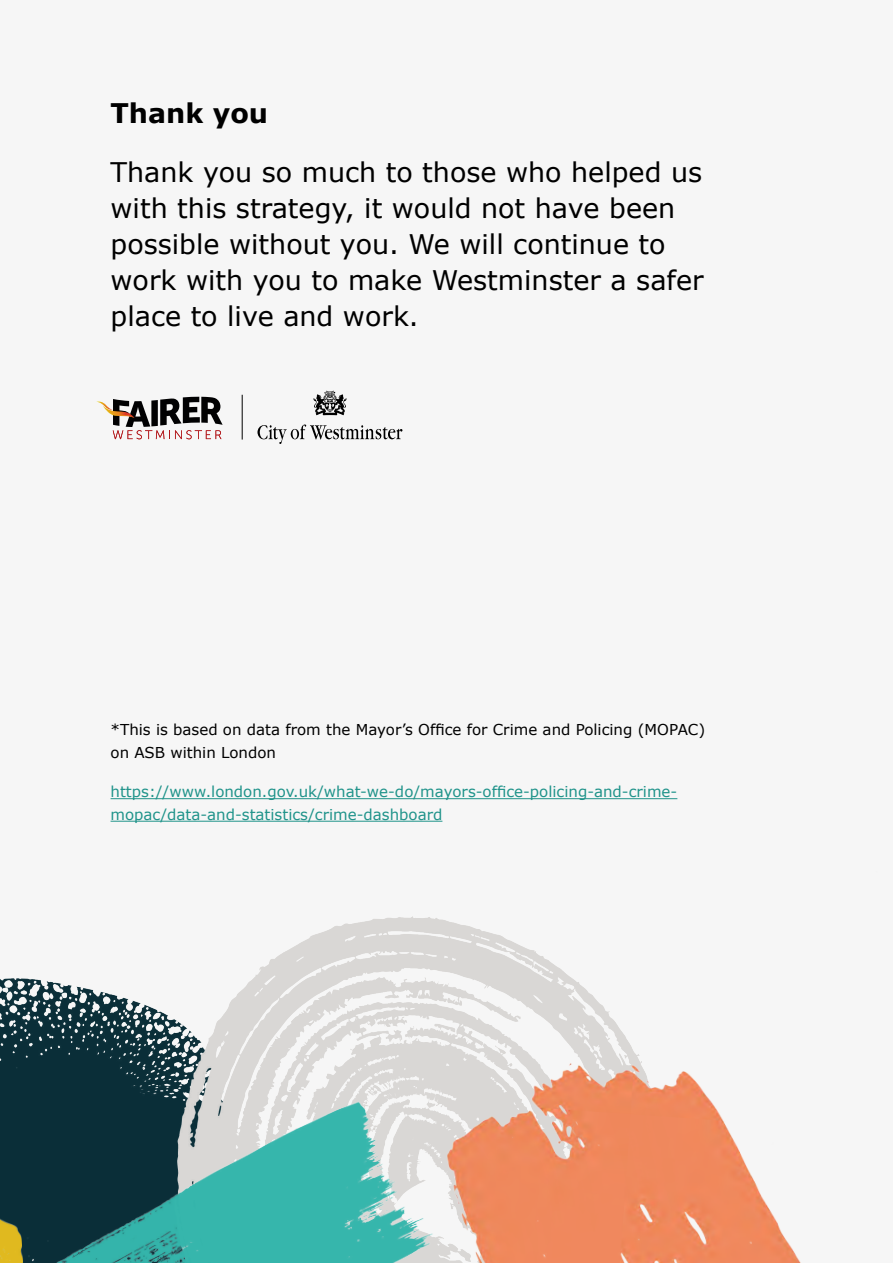
<style>
.page{position:relative;width:893px;height:1263px;background:#f6f6f6}
.page>*{position:absolute;margin:0;border:0;box-sizing:border-box;transform-origin:0 0}
.t1{font:27px/36px "Verdana";color:#000}
.t2{font:700 27px "Verdana";color:#000}
.t3{font:15px/22.5px "Verdana";color:#1f938a}
.t4{font:15px/22.5px "Verdana";color:#000}
</style>
<div class="page">
<img style="left:329px;top:916px;width:111px;height:14px">
<hr style="left:111px;top:798px;width:566px;height:1px;background:#1f938a">
<hr style="left:111px;top:821px;width:331px;height:1px;background:#1f938a">
<svg style="left:96px;top:397px;width:127px;height:42px"></svg>
<svg style="left:257px;top:424px;width:145px;height:20px"></svg>
<svg style="left:313px;top:391px;width:34px;height:24px"></svg>
<hr style="left:242px;top:395px;width:1px;height:45px;background:#000">
<img style="left:440px;top:919px;width:361px;height:344px">
<img style="left:0;top:930px;width:546px;height:333px">
<p class="t2" style="left:111px;top:95px;width:159px">Thank you</p>
<p class="t1" style="left:111px;top:154px;width:595px">Thank you so much to those who helped us with this strategy, it would not have been possible without you. We will continue to work with you to make Westminster a safer place to live and work.</p>
<p class="t4" style="left:111px;top:719px;width:596px">*This is based on data from the Mayor’s Office for Crime and Policing (MOPAC) on ASB within London</p>
<p class="t3" style="left:111px;top:781px;width:568px">https://www.london.gov.uk/what-we-do/mayors-office-policing-and-crime&shy;mopac/data-and-statistics/crime-dashboard</p>
</div>
